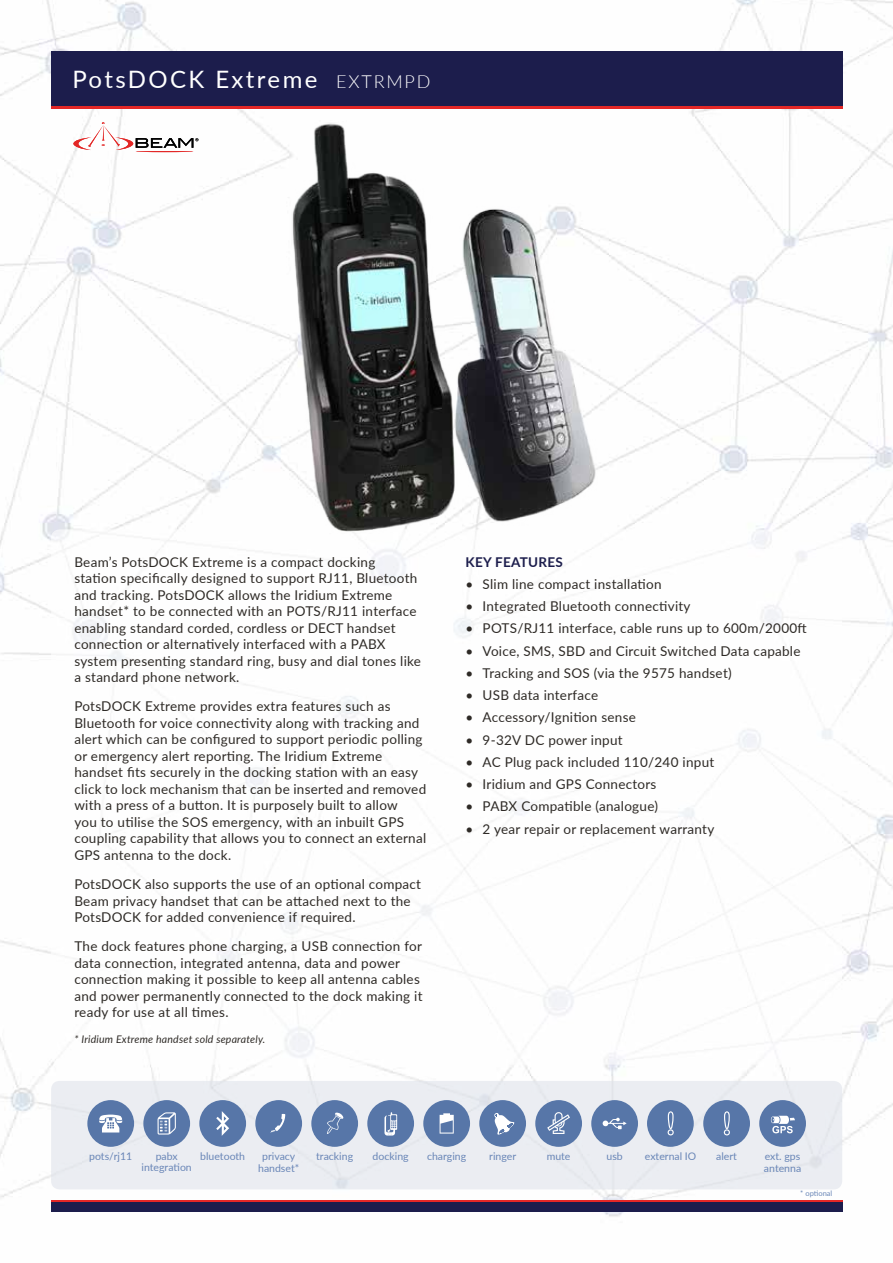
<style>
.page{position:relative;width:893px;height:1263px;background:#fff}
.page>*{position:absolute;margin:0;border:0;box-sizing:border-box;transform-origin:0 0}
.t1{font:24px "Lato";letter-spacing:.1em;color:#fff}
.t2{font:13.5px/16.5px "Lato";letter-spacing:.02em;color:#2e2a26}
.t3{font:700 13.5px "Lato";letter-spacing:.02em;color:#1c1d4c}
.t4{font:10.5px/12px "Lato";color:#6986b7}
.t5{font:italic 10.5px "Lato";letter-spacing:.02em;color:#2e2a26}
.t6{font:7.5px "Lato";color:#6986b7}
.s1{font-weight:300;font-size:18px}
</style>
<div class="page">
<img style="left:0;top:0;width:893px;height:1217px">
<div style="left:51px;top:51px;width:791px;height:57px;background:linear-gradient(to right,#1c1d4c,#1c1d4c)"></div>
<div style="left:51px;top:51px;width:791px;height:54px;background:#1c1d4c"></div>
<div style="left:51px;top:529px;width:791px;height:535px;background:#fff;border-radius:9px"></div>
<div style="left:51px;top:1200px;width:791px;height:6px;background:#e32726"></div>
<div style="left:51px;top:1202px;width:791px;height:10px;background:#1c1d4c"></div>
<div style="left:51px;top:1081px;width:791px;height:108px;background:#ebedf2;border-radius:9px"></div>
<img style="left:245px;top:121px;width:367px;height:421px">
<hr style="left:136px;top:151px;width:57px;height:1px;background:#e32726;border-radius:50%">
<svg style="left:73px;top:122px;width:125px;height:28px"></svg>
<svg style="left:199px;top:1100px;width:47px;height:47px"></svg>
<svg style="left:87px;top:1100px;width:47px;height:47px"></svg>
<svg style="left:143px;top:1100px;width:47px;height:47px"></svg>
<svg style="left:759px;top:1100px;width:47px;height:47px"></svg>
<svg style="left:591px;top:1100px;width:47px;height:47px"></svg>
<svg style="left:703px;top:1100px;width:47px;height:47px"></svg>
<svg style="left:647px;top:1100px;width:47px;height:47px"></svg>
<svg style="left:367px;top:1100px;width:47px;height:47px"></svg>
<svg style="left:423px;top:1100px;width:47px;height:47px"></svg>
<svg style="left:311px;top:1100px;width:47px;height:47px"></svg>
<svg style="left:255px;top:1100px;width:47px;height:47px"></svg>
<svg style="left:535px;top:1100px;width:47px;height:47px"></svg>
<svg style="left:479px;top:1100px;width:47px;height:47px"></svg>
<h1 class="t1" style="left:72px;top:62px;width:359px">PotsDOCK Extreme <span class="s1">EXTRMPD</span></h1>
<p class="t2" style="left:74px;top:553px;width:348px">Beam’s PotsDOCK Extreme is a compact docking<br>station specifically designed to support RJ11, Bluetooth and tracking. PotsDOCK allows the Iridium Extreme handset* to be connected with an POTS/RJ11 interface enabling standard corded, cordless or DECT handset connection or alternatively interfaced with a PABX system presenting standard ring, busy and dial tones like a standard phone network.</p>
<p class="t2" style="left:74px;top:698px;width:353px">PotsDOCK Extreme provides extra features such as Bluetooth for voice connectivity along with tracking and alert which can be configured to support periodic polling or emergency alert reporting. The Iridium Extreme handset fits securely in the docking station with an easy click to lock mechanism that can be inserted and removed with a press of a button. It is purposely built to allow<br>you to utilise the SOS emergency, with an inbuilt GPS coupling capability that allows you to connect an external GPS antenna to the dock.</p>
<p class="t2" style="left:74px;top:875px;width:348px">PotsDOCK also supports the use of an optional compact<br>Beam privacy handset that can be attached next to the<br>PotsDOCK for added convenience if required.</p>
<p class="t2" style="left:74px;top:938px;width:350px">The dock features phone charging, a USB connection for data connection, integrated antenna, data and power connection making it possible to keep all antenna cables and power permanently connected to the dock making it ready for use at all times.</p>
<p class="t5" style="left:74px;top:1031px;width:192px">* Iridium Extreme handset sold separately.</p>
<p class="t3" style="left:466px;top:552px;width:99px">KEY FEATURES</p>
<p class="t2" style="left:466px;top:575px;width:198px">• Slim line compact installation</p>
<p class="t2" style="left:466px;top:597px;width:226px">• Integrated Bluetooth connectivity</p>
<p class="t2" style="left:466px;top:620px;width:343px">• POTS/RJ11 interface, cable runs up to 600m/2000ft</p>
<p class="t2" style="left:466px;top:642px;width:336px">• Voice, SMS, SBD and Circuit Switched Data capable</p>
<p class="t2" style="left:466px;top:664px;width:268px">• Tracking and SOS (via the 9575 handset)</p>
<p class="t2" style="left:466px;top:686px;width:134px">• USB data interface</p>
<p class="t2" style="left:466px;top:709px;width:172px">• Accessory/Ignition sense</p>
<p class="t2" style="left:466px;top:731px;width:159px">• 9-32V DC power input</p>
<p class="t2" style="left:466px;top:753px;width:250px">• AC Plug pack included 110/240 input</p>
<p class="t2" style="left:466px;top:775px;width:192px">• Iridium and GPS Connectors</p>
<p class="t2" style="left:466px;top:798px;width:194px">• PABX Compatible (analogue)</p>
<p class="t2" style="left:466px;top:820px;width:250px">• 2 year repair or replacement warranty</p>
<p class="t4" style="left:89px;top:1149px;width:45px">pots/rj11</p>
<p class="t4" style="left:156px;top:1150px;width:24px">pabx</p>
<p class="t4" style="left:200px;top:1149px;width:46px">bluetooth</p>
<p class="t4" style="left:142px;top:1160px;width:52px">integration</p>
<p class="t4" style="left:764px;top:1150px;width:39px">ext. gps antenna</p>
<p class="t4" style="left:262px;top:1150px;width:35px">privacy</p>
<p class="t4" style="left:316px;top:1150px;width:38px">tracking</p>
<p class="t4" style="left:373px;top:1150px;width:38px">docking</p>
<p class="t4" style="left:427px;top:1150px;width:41px">charging</p>
<p class="t4" style="left:606px;top:1150px;width:18px">usb</p>
<p class="t4" style="left:645px;top:1150px;width:53px">external IO</p>
<p class="t4" style="left:716px;top:1150px;width:22px">alert</p>
<p class="t4" style="left:258px;top:1162px;width:43px">handset*</p>
<p class="t4" style="left:489px;top:1150px;width:28px">ringer</p>
<p class="t4" style="left:547px;top:1150px;width:25px">mute</p>
<p class="t6" style="left:800px;top:1188px;width:34px">* optional</p>
</div>
